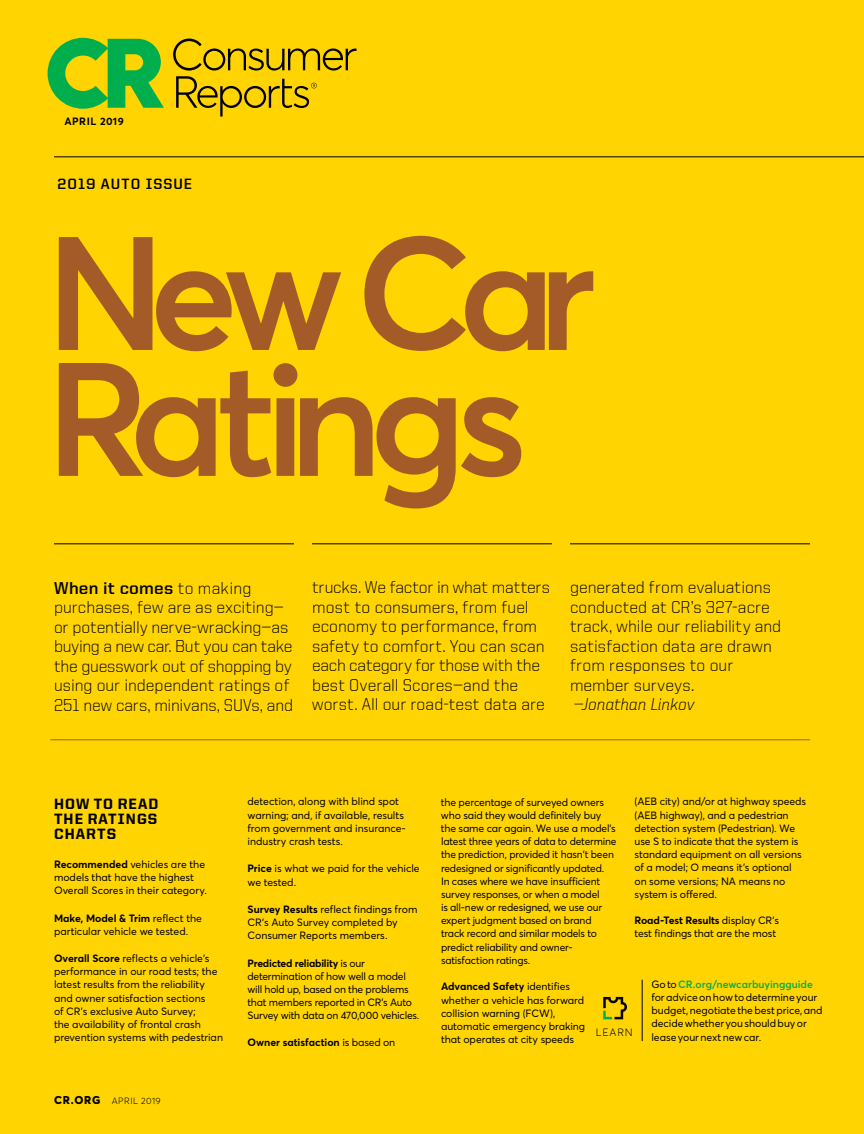
<style>
.page{position:relative;width:864px;height:1134px;background:#ffd400}
.page>*{position:absolute;margin:0;border:0;box-sizing:border-box;transform-origin:0 0}
.t1{font:600 159px/126px "Averta";letter-spacing:-.095em;color:#a55b27}
.t2{font:300 17.25px/19.5px "United Sans Reg";color:#000}
.t3{font:300 17.25px "United Italic Reg";color:#000}
.t4{font:800 15px/15px "United Sans Reg";letter-spacing:.075em;color:#000;text-align:justify}
.t5{font:700 15px "United Sans Reg";letter-spacing:.07em;color:#000}
.t6{font:10.5px/13.2px "Averta";letter-spacing:-.01em;color:#000}
.t7{font:700 10.5px "Averta";color:#000}
.t8{font:700 10.5px "Averta";letter-spacing:.045em;color:#000}
.t9{font:300 10.5px "Averta";letter-spacing:.075em;color:#000}
.t10{font:300 9px "Averta";letter-spacing:.045em;color:#000}
.s1{font-weight:700}
.s2{font-weight:800;font-size:11.25px}
.s3{font-weight:400}
.s4{font-weight:600;color:#00ae4d}
</style>
<div class="page">
<hr style="left:54px;top:157px;width:810px;height:1px;background:#000">
<hr style="left:54px;top:544px;width:240px;height:1px;background:#000">
<hr style="left:312px;top:544px;width:240px;height:1px;background:#000">
<hr style="left:570px;top:544px;width:240px;height:1px;background:#000">
<svg style="left:48px;top:38px;width:116px;height:71px"></svg>
<svg style="left:173px;top:39px;width:184px;height:78px"></svg>
<hr style="left:642px;top:980px;width:1px;height:61px;background:#000">
<svg style="left:603px;top:997px;width:24px;height:22px"></svg>
<hr style="left:50px;top:740px;width:760px;height:1px;background:#a55b27">
<p class="t8" style="left:64px;top:114px;width:61px">APRIL 2019</p>
<h3 class="t5" style="left:58px;top:176px;width:136px">2019 AUTO ISSUE</h3>
<h1 class="t1" style="left:45px;top:229px;width:553px">New Car<br>Ratings</h1>
<h2 class="t2" style="left:54px;top:578px;width:241px"><span class="s1">When it comes</span> to making purchases, few are as exciting— or potentially nerve-wracking—as buying a new car. But you can take the guesswork out of shopping by using our independent ratings of<br>251 new cars, minivans, SUVs, and</h2>
<h2 class="t2" style="left:312px;top:578px;width:239px">trucks. We factor in what matters most to consumers, from fuel economy to performance, from safety to comfort. You can scan each category for those with the best Overall Scores—and the worst. All our road-test data are</h2>
<h2 class="t2" style="left:570px;top:578px;width:213px">generated from evaluations conducted at CR’s 327-acre track, while our reliability and satisfaction data are drawn from responses to our member surveys.</h2>
<h2 class="t3" style="left:574px;top:696px;width:122px">—Jonathan Linkov</h2>
<h3 class="t4" style="left:54px;top:796px;width:106px">HOW TO READ THE RATINGS CHARTS</h3>
<p class="t6" style="left:54px;top:858px;width:155px"><span class="s1">Recommended</span> vehicles are the models that have the highest<br>Overall Scores in their category.</p>
<p class="t6" style="left:54px;top:911px;width:150px"><span class="s1">Make, Model &amp; Trim</span> reflect the particular vehicle we tested.</p>
<p class="t6" style="left:54px;top:952px;width:171px"><span class="s1">Overall Score</span> reflects a vehicle’s performance in our road tests; the latest results from the reliability and owner satisfaction sections<br>of CR’s exclusive Auto Survey;<br>the availability of frontal crash prevention systems with pedestrian</p>
<p class="t10" style="left:54px;top:1096px;width:108px"><span class="s2">CR.ORG</span> APRIL 2019</p>
<p class="t6" style="left:248px;top:795px;width:160px">detection, along with blind spot warning; and, if available, results from government and insurance&shy;industry crash tests.</p>
<p class="t6" style="left:248px;top:862px;width:174px"><span class="s1">Price</span> is what we paid for the vehicle we tested.</p>
<p class="t6" style="left:248px;top:903px;width:171px"><span class="s1">Survey Results</span> reflect findings from<br>CR’s Auto Survey completed by<br>Consumer Reports members.</p>
<p class="t6" style="left:248px;top:956px;width:173px"><span class="s1">Predicted reliability</span> is our determination of how well a model will hold up, based on the problems that members reported in CR’s Auto Survey with data on 470,000 vehicles.</p>
<p class="t7" style="left:248px;top:1035px;width:149px">Owner satisfaction <span class="s3">is based on</span></p>
<p class="t6" style="left:635px;top:795px;width:173px">(AEB city) and/or at highway speeds (AEB highway), and a pedestrian detection system (Pedestrian). We use S to indicate that the system is standard equipment on all versions of a model; O means it’s optional on some versions; NA means no system is offered.</p>
<p class="t6" style="left:635px;top:914px;width:146px"><span class="s1">Road-Test Results</span> display CR’s test findings that are the most</p>
<p class="t6" style="left:441px;top:795px;width:177px">the percentage of surveyed owners who said they would definitely buy the same car again. We use a model’s latest three years of data to determine the prediction, provided it hasn’t been redesigned or significantly updated.<br>In cases where we have insufficient survey responses, or when a model<br>is all-new or redesigned, we use our expert judgment based on brand track record and similar models to predict reliability and owner&shy;satisfaction ratings.</p>
<p class="t6" style="left:441px;top:980px;width:146px"><span class="s1">Advanced Safety</span> identifies whether a vehicle has forward collision warning (FCW), automatic emergency braking that operates at city speeds</p>
<p class="t6" style="left:651px;top:977px;width:173px">Go to <span class="s4">CR.org/newcarbuyingguide </span>for advice on how to determine your budget, negotiate the best price, and decide whether you should buy or lease your next new car.</p>
<p class="t9" style="left:596px;top:1026px;width:38px">LEARN</p>
</div>
